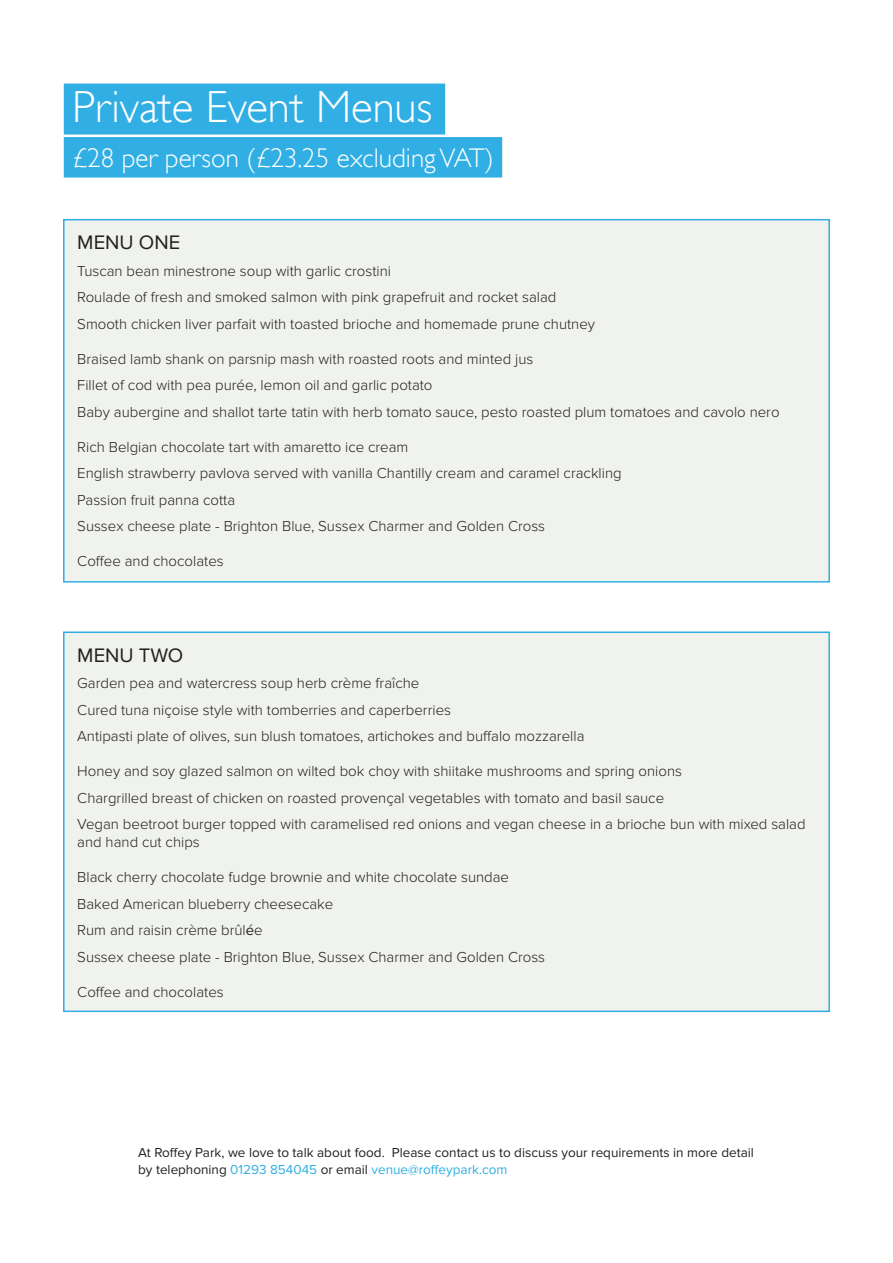
<style>
.page{position:relative;width:893px;height:1263px;background:#fff}
.page>*{position:absolute;margin:0;border:0;box-sizing:border-box;transform-origin:0 0}
.Page_Heading_Pink{font:300 45px "Gill Sans";color:#fff}
.Sub_heading_Pink{font:300 27px "Gill Sans";color:#fff}
.Subheadings{font:20.25px "Proxima Nova";color:#231f20}
.t1{font:300 15px/18px "Proxima Nova";color:#231f20}
.t2{font:13.5px/16.5px "Proxima Nova";color:#231f20}
.s1{font-weight:400}
.s2{color:#31afe4}
</style>
<div class="page">
<div style="left:64px;top:84px;width:381px;height:51px;background:#31afe4"></div>
<div style="left:64px;top:137px;width:438px;height:41px;background:#31afe4"></div>
<div style="left:64px;top:220px;width:765px;height:362px;background:#eff2ed"></div>
<div style="left:63px;top:219px;width:767px;height:364px;border:2px solid #31afe4"></div>
<div style="left:64px;top:632px;width:765px;height:379px;background:#eff2ed"></div>
<div style="left:63px;top:631px;width:767px;height:381px;border:2px solid #31afe4"></div>
<p class="Page_Heading_Pink" style="left:72px;top:81px;width:362px">Private Event Menus</p>
<p class="Sub_heading_Pink" style="left:72px;top:142px;width:423px">£28 per person (£23.25 excluding VAT)</p>
<p class="Subheadings" style="left:77px;top:231px;width:104px">MENU ONE</p>
<p class="t1" style="left:77px;top:262px;width:315px">Tuscan bean minestrone soup with garlic crostini</p>
<p class="t1" style="left:77px;top:288px;width:481px">Roulade of fresh and smoked salmon with pink grapefruit and rocket salad</p>
<p class="t1" style="left:77px;top:315px;width:519px">Smooth chicken liver parfait with toasted brioche and homemade prune chutney</p>
<p class="t1" style="left:77px;top:350px;width:457px">Braised lamb shank on parsnip mash with roasted roots and minted jus</p>
<p class="t1" style="left:77px;top:376px;width:357px">Fillet of cod with pea purée, lemon oil and garlic potato</p>
<p class="t1" style="left:77px;top:403px;width:704px">Baby aubergine and shallot tarte tatin with herb tomato sauce, pesto roasted plum tomatoes and cavolo nero</p>
<p class="t1" style="left:77px;top:438px;width:333px">Rich Belgian chocolate tart with amaretto ice cream</p>
<p class="t1" style="left:77px;top:464px;width:546px">English strawberry pavlova served with vanilla Chantilly cream and caramel crackling</p>
<p class="t1" style="left:77px;top:491px;width:159px">Passion fruit panna cotta</p>
<p class="t1" style="left:77px;top:517px;width:469px">Sussex cheese plate - Brighton Blue, Sussex Charmer and Golden Cross</p>
<p class="t1" style="left:77px;top:552px;width:148px">Coffee and chocolates</p>
<p class="Subheadings" style="left:77px;top:643px;width:108px">MENU TWO</p>
<p class="t1" style="left:77px;top:674px;width:344px">Garden pea and watercress soup herb crème fraîche</p>
<p class="t1" style="left:77px;top:701px;width:375px">Cured tuna niçoise style with tomberries and caperberries</p>
<p class="t1" style="left:77px;top:727px;width:509px">Antipasti plate of olives, sun blush tomatoes, artichokes and buffalo mozzarella</p>
<p class="t1" style="left:77px;top:762px;width:606px">Honey and soy glazed salmon on wilted bok choy with shiitake mushrooms and spring onions</p>
<p class="t1" style="left:77px;top:789px;width:588px">Chargrilled breast of chicken on roasted provençal vegetables with tomato and basil sauce</p>
<p class="t1" style="left:77px;top:815px;width:730px">Vegan beetroot burger topped with caramelised red onions and vegan cheese in a brioche bun with mixed salad and hand cut chips</p>
<p class="t1" style="left:77px;top:868px;width:433px">Black cherry chocolate fudge brownie and white chocolate sundae</p>
<p class="t1" style="left:77px;top:895px;width:258px">Baked American blueberry cheesecake</p>
<p class="t1" style="left:77px;top:921px;width:187px">Rum and raisin crème brûl<span class="s1">é</span>e</p>
<p class="t1" style="left:77px;top:948px;width:469px">Sussex cheese plate - Brighton Blue, Sussex Charmer and Golden Cross</p>
<p class="t1" style="left:77px;top:983px;width:148px">Coffee and chocolates</p>
<p class="t2" style="left:138px;top:1145px;width:617px">At Roffey Park, we love to talk about food. Please contact us to discuss your requirements in more detail by telephoning <span class="s2">01293 854045</span> or email <span class="s2">venue@roffeypark.com</span></p>
</div>
